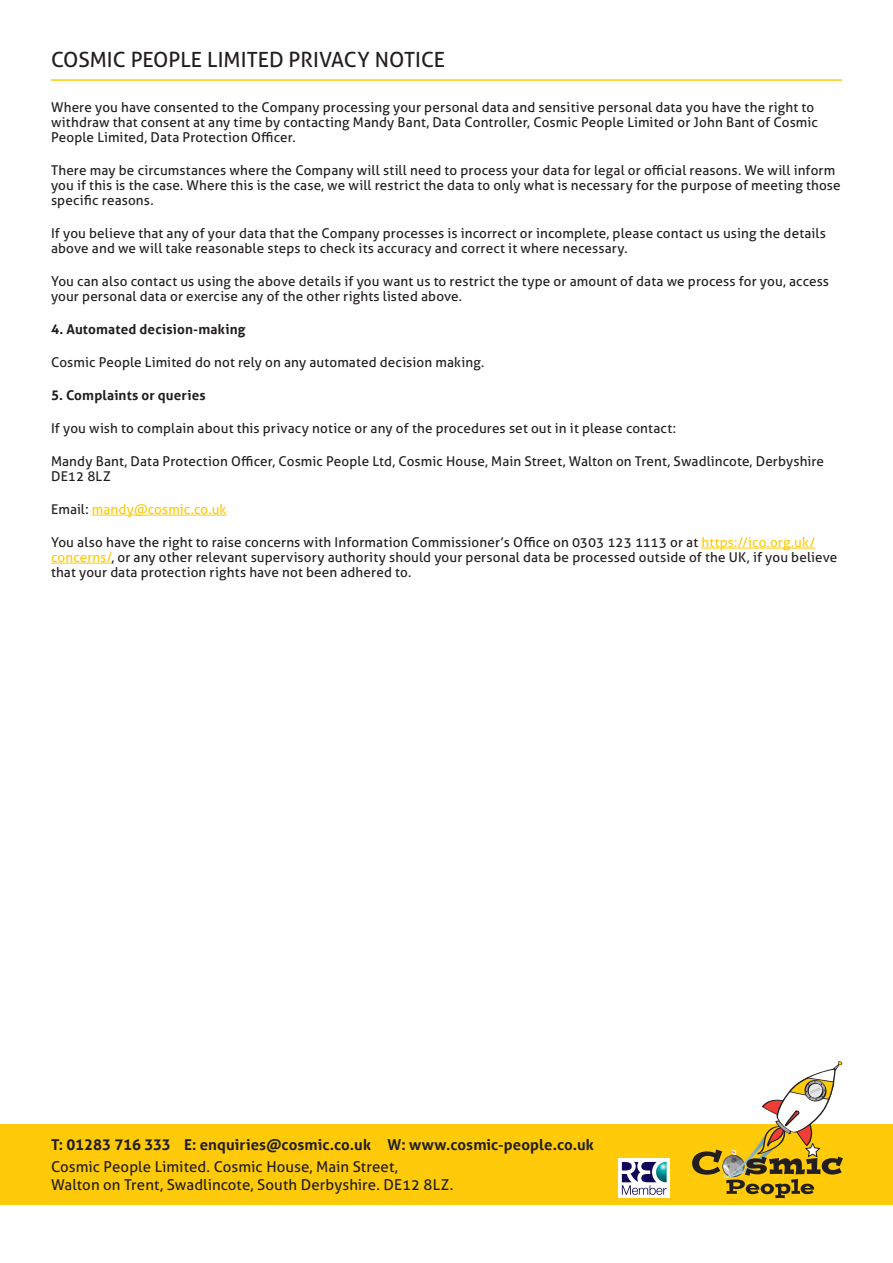
<style>
.page{position:relative;width:893px;height:1263px;background:#fff}
.page>*{position:absolute;margin:0;border:0;box-sizing:border-box;transform-origin:0 0}
.Heading{font:21px "Aller";color:#231f20}
.t1{font:15px/18px "Aller";letter-spacing:.005em;color:#231f20}
.t2{font:700 15px "Aller";letter-spacing:.005em;color:#231f20}
.t3{font:13.5px/15px "Aller";letter-spacing:.01em;color:#231f20}
.t4{font:700 13.5px "Aller";letter-spacing:.01em;color:#231f20}
.t5{font:13.5px "Aller";letter-spacing:.005em;color:#feca0a}
.s1{color:#231f20}
.s2{color:#feca0a}
</style>
<div class="page">
<div style="left:0;top:1124px;width:893px;height:80px;background:#feca0a"></div>
<div style="left:618px;top:1158px;width:52px;height:40px;background:#fff"></div>
<svg style="left:622px;top:1162px;width:45px;height:33px"></svg>
<svg style="left:692px;top:1061px;width:151px;height:137px"></svg>
<hr style="left:51px;top:79px;width:791px;height:2px;background:#feca0a">
<hr style="left:92px;top:515px;width:135px;height:1px;background:#feca0a">
<hr style="left:701px;top:548px;width:114px;height:1px;background:#feca0a">
<hr style="left:51px;top:563px;width:60px;height:1px;background:#feca0a">
<p class="Heading" style="left:51px;top:46px;width:396px">COSMIC PEOPLE LIMITED PRIVACY NOTICE</p>
<p class="t3" style="left:51px;top:100px;width:768px">Where you have consented to the Company processing your personal data and sensitive personal data you have the right to withdraw that consent at any time by contacting Mandy Bant, Data Controller, Cosmic People Limited or John Bant of Cosmic<br>People Limited, Data Protection Officer.</p>
<p class="t3" style="left:51px;top:163px;width:791px">There may be circumstances where the Company will still need to process your data for legal or official reasons. We will inform you if this is the case. Where this is the case, we will restrict the data to only what is necessary for the purpose of meeting those specific reasons.</p>
<p class="t3" style="left:51px;top:226px;width:777px">If you believe that any of your data that the Company processes is incorrect or incomplete, please contact us using the details above and we will take reasonable steps to check its accuracy and correct it where necessary.</p>
<p class="t3" style="left:51px;top:274px;width:779px">You can also contact us using the above details if you want us to restrict the type or amount of data we process for you, access your personal data or exercise any of the other rights listed above.</p>
<p class="t4" style="left:51px;top:321px;width:196px">4. Automated decision-making</p>
<p class="t3" style="left:51px;top:355px;width:435px">Cosmic People Limited do not rely on any automated decision making.</p>
<p class="t4" style="left:51px;top:387px;width:156px">5. Complaints or queries</p>
<p class="t3" style="left:51px;top:421px;width:626px">If you wish to complain about this privacy notice or any of the procedures set out in it please contact:</p>
<p class="t3" style="left:51px;top:454px;width:775px">Mandy Bant, Data Protection Officer, Cosmic People Ltd, Cosmic House, Main Street, Walton on Trent, Swadlincote, Derbyshire<br>DE12 8LZ</p>
<p class="t5" style="left:51px;top:501px;width:177px"><span class="s1">Email:</span> mandy@cosmic.co.uk</p>
<p class="t3" style="left:51px;top:535px;width:788px">You also have the right to raise concerns with Information Commissioner’s Office on 0303 123 1113 or at <span class="s2">https://ico.org.uk/ concerns/</span>, or any other relevant supervisory authority should your personal data be processed outside of the UK, if you believe that your data protection rights have not been adhered to.</p>
<p class="t2" style="left:51px;top:1135px;width:544px">T: 01283 716 333 E: enquiries@cosmic.co.uk W: www.cosmic-people.co.uk</p>
<p class="t1" style="left:51px;top:1157px;width:404px">Cosmic People Limited. Cosmic House, Main Street,<br>Walton on Trent, Swadlincote, South Derbyshire. DE12 8LZ.</p>
</div>
